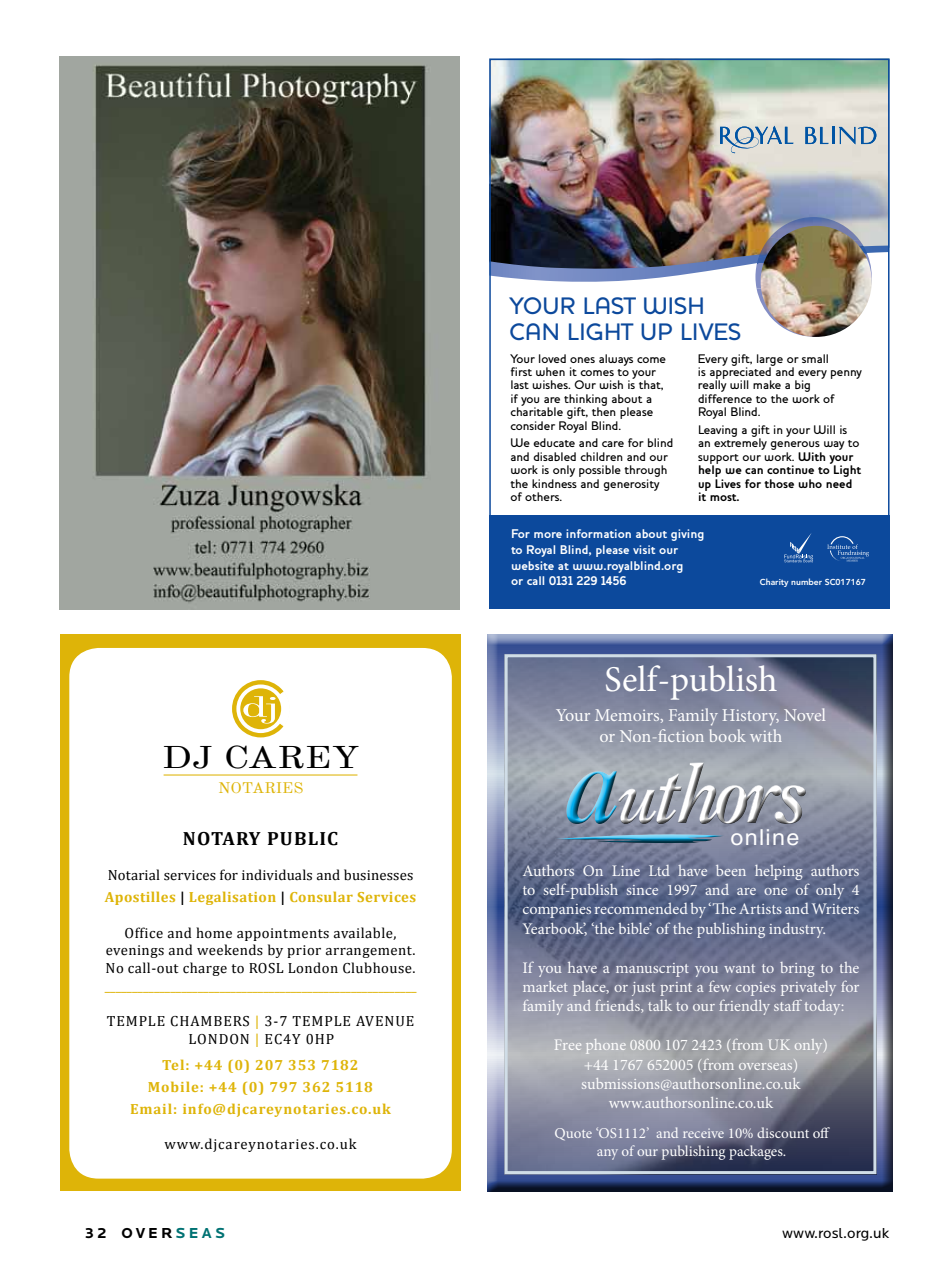
<style>
.page{position:relative;width:932px;height:1276px;background:#fff}
.page>*{position:absolute;margin:0;border:0;box-sizing:border-box;transform-origin:0 0}
.t1{font:italic 80.85px "Caslon Three";letter-spacing:-.07em;color:#fff}
.t2{font:36.3px "Minion Pro";letter-spacing:-.005em;color:#fff}
.t3{font:30.9px "Old Standard TT";color:#000;scale:1.25 1}
.t4{font:28.8px "Old Standard TT";color:#fff;scale:1.85 1}
.t5{font:500 24.3px/25.8px "Houschka";letter-spacing:.01em;color:#0c499c}
.t6{font:22.05px "Helvetica";letter-spacing:.06em;color:#fff;scale:1.06 1}
.t7{font:700 19.2px "Cambria";letter-spacing:.06em;color:#000}
.t8{font:18.15px/21.8px "Minion Pro";letter-spacing:-.005em;color:#fff;text-align:center}
.t9{font:16.2px/19.4px "Minion Pro";letter-spacing:-.005em;color:#fff;text-align:justify}
.t10{font:15.15px/18.1px "Minion Pro";letter-spacing:-.005em;color:#fff;text-align:center}
.t11{font:15.15px "Old Standard TT";color:#deb408;scale:1.07 1}
.t12{font:15px "Locator";color:#000}
.t13{font:700 15px "Locator";letter-spacing:.21em;color:#000}
.t14{font:14.7px/17.7px "Cambria";letter-spacing:.03em;color:#000;text-align:center}
.t15{font:14.7px/21.9px "Cambria";letter-spacing:.01em;color:#000}
.t16{font:700 14.7px/21.9px "Cambria";letter-spacing:.06em;color:#deb408;text-align:center}
.t17{font:14.7px/17.7px "Cambria";letter-spacing:.06em;color:#000;text-align:center}
.t18{font:700 12.9px/15.8px "Houschka";color:#fff}
.t19{font:500 12.75px/13.5px "Houschka";color:#000}
.t20{font:800 8.55px "Avenir";color:#fff}
.s1{font-weight:700}
.s2{font-weight:700;color:#deb408}
.s3{color:#deb408}
.s4{font-size:112.5px;color:#00aeef}
.s5{font-size:73.05px}
.s6{color:#007273}
</style>
<div class="page">
<img style="left:491px;top:61px;width:396px;height:184px">
<div style="left:489px;top:516px;width:400px;height:93px;background:#0c499c"></div>
<svg style="left:784px;top:533px;width:28px;height:29px"></svg>
<svg style="left:827px;top:536px;width:41px;height:25px"></svg>
<svg style="left:491px;top:245px;width:396px;height:92px"></svg>
<img style="left:769px;top:217px;width:90px;height:21px">
<img style="left:758px;top:238px;width:106px;height:10px">
<img style="left:755px;top:248px;width:116px;height:44px">
<img style="left:760px;top:226px;width:111px;height:111px;border-radius:55px">
<svg style="left:805px;top:127px;width:23px;height:17px"></svg>
<hr style="left:831px;top:127px;width:3px;height:17px;background:#0054a4">
<svg style="left:838px;top:127px;width:38px;height:17px"></svg>
<svg style="left:719px;top:126px;width:74px;height:27px;background:#b0c0cc"></svg>
<div style="left:487px;top:634px;width:405px;height:557px;background:#000;opacity:.75"></div>
<img style="left:508px;top:658px;width:364px;height:512px">
<svg style="left:561px;top:758px;width:247px;height:67px"></svg>
<svg style="left:564px;top:760px;width:245px;height:69px;background:#959ba6"></svg>
<svg style="left:550px;top:830px;width:174px;height:11px"></svg>
<svg style="left:551px;top:833px;width:173px;height:10px;background:#5b89a6"></svg>
<div style="left:504px;top:654px;width:372px;height:520px;border:3px solid #d0dde7"></div>
<div style="left:60px;top:634px;width:400px;height:557px;background:#deb408"></div>
<div style="left:69px;top:648px;width:382px;height:530px;background:#fff;border-radius:29px"></div>
<svg style="left:232px;top:680px;width:52px;height:58px"></svg>
<div style="left:240px;top:688px;width:41px;height:41px;background:#deb408;border-radius:50%"></div>
<hr style="left:163px;top:774px;width:194px;height:1px;background:#deb408">
<img style="left:60px;top:57px;width:399px;height:552px">
<p class="t5" style="left:509px;top:293px;width:233px">YOUR LAST WISH<br>CAN LIGHT UP LIVES</p>
<p class="t19" style="left:510px;top:351px;width:157px">Your loved ones always come first when it comes to your last wishes. Our wish is that, if you are thinking about a charitable gift, then please consider Royal Blind.</p>
<p class="t19" style="left:510px;top:436px;width:164px">We educate and care for blind and disabled children and our work is only possible through the kindness and generosity of others.</p>
<p class="t19" style="left:697px;top:351px;width:165px">Every gift, large or small<br>is appreciated and every penny really will make a big difference to the work of<br>Royal Blind.</p>
<p class="t19" style="left:697px;top:423px;width:165px">Leaving a gift in your Will is an extremely generous way to support our work. <span class="s1">With your help we can continue to Light up Lives for those who need it most.</span></p>
<p class="t4" style="left:241px;top:689px;width:23px">dj</p>
<p class="t3" style="left:162px;top:738px;width:160px">DJ CAREY</p>
<p class="t11" style="left:218px;top:778px;width:81px">NOTARIES</p>
<p class="t7" style="left:183px;top:827px;width:157px">Notary Public</p>
<p class="t15" style="left:105px;top:864px;width:313px">Notarial services for individuals and businesses <span class="s2">apostilles</span> <span class="s1">|</span> <span class="s2">legalisation</span> <span class="s1">|</span> <span class="s2">consular Services</span></p>
<p class="t14" style="left:105px;top:923px;width:313px">Office and home appointments available, evenings and weekends by prior arrangement.<br>No call-out charge to ROSL London Clubhouse. <span class="s3">_________________________________________________________</span></p>
<p class="t17" style="left:107px;top:1012px;width:309px">TEMPLE CHAMBERS <span class="s3">|</span> 3-7 TEMPLE AVENUE<br>LONDON <span class="s3">|</span> EC4Y 0HP</p>
<p class="t16" style="left:130px;top:1053px;width:262px">tel: +44 (0) 207 353 7182<br>Mobile: +44 (0) 797 362 5118<br>Email: info@djcareynotaries.co.uk</p>
<p class="t17" style="left:164px;top:1135px;width:193px">www.djcareynotaries.co.uk</p>
<p class="t18" style="left:511px;top:526px;width:195px">For more information about giving to Royal Blind, please visit our website at www.royalblind.org<br>or call 0131 229 1456</p>
<p class="t20" style="left:759px;top:574px;width:108px">Charity number SC017167</p>
<p class="t2" style="left:604px;top:655px;width:174px">Self-publish</p>
<p class="t8" style="left:555px;top:704px;width:272px">Your Memoirs, Family History, Novel or Non-fiction book with</p>
<h1 class="t1" style="left:563px;top:740px;width:245px"><span class="s4">a</span><span class="s5">u</span>thors</h1>
<p class="t6" style="left:730px;top:824px;width:67px">online</p>
<p class="t9" style="left:522px;top:861px;width:338px">Authors On Line Ltd have been helping authors to self-publish since 1997 and are one of only 4 companies recommended by ‘The Artists and Writers Yearbook’, ‘the bible’ of the publishing industry.</p>
<p class="t9" style="left:522px;top:957px;width:338px">If you have a manuscript you want to bring to the market place, or just print a few copies privately for family and friends, talk to our friendly staff today:</p>
<p class="t9" style="left:554px;top:1035px;width:275px;text-align:center">Free phone 0800 107 2423 (from UK only) +44 1767 652005 (from overseas) submissions@authorsonline.co.uk www.authorsonline.co.uk</p>
<p class="t10" style="left:554px;top:1124px;width:277px">Quote ‘OS1112’ and receive 10% discount off any of our publishing packages.</p>
<p class="t13" style="left:85px;top:1223px;width:141px">32 OVER<span class="s6">SEAS</span></p>
<p class="t12" style="left:782px;top:1223px;width:108px">www.rosl.org.uk</p>
</div>
